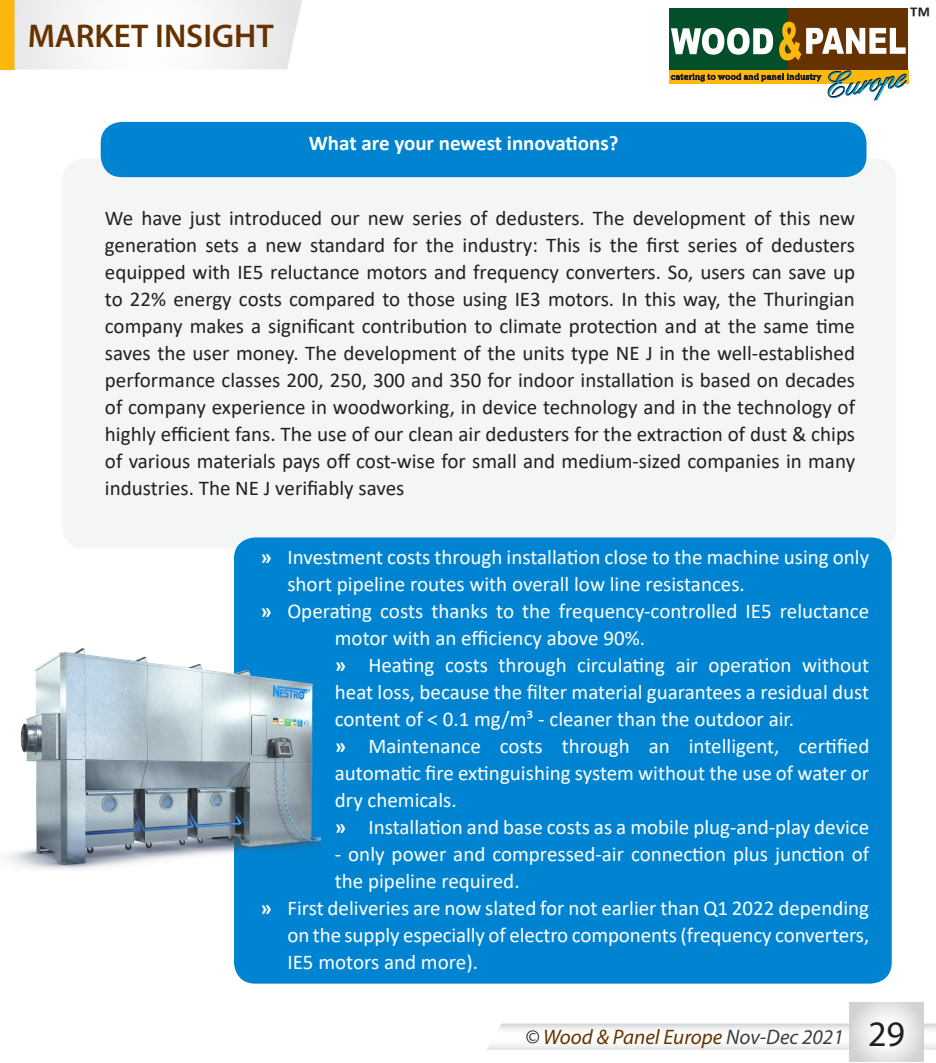
<style>
.page{position:relative;width:936px;height:1063px;background:#fff}
.page>*{position:absolute;margin:0;border:0;box-sizing:border-box;transform-origin:0 0}
.t1{font:600 33px "Myriad Pro";color:#630}
.t2{font:31.05px "Calibri";color:#211f21}
.Paragraph_Style_3{font:21px/27px "Calibri";color:#231f20;text-align:justify}
.Paragraph_Style_3-2{font:21px/27px "Calibri";color:#fff}
.t3{font:italic 21px "Myriad Pro";color:#630}
.Paragraph_Style_3-3{font:700 21px "Calibri";color:#fff}
.s1{font-weight:700}
.s2{color:#231f20}
.s3{color:#3e3e3f}
.s4{font-style:normal;font-size:36px;color:#231f20}
</style>
<div class="page">
<svg style="left:487px;top:1024px;width:448px;height:26px"></svg>
<svg style="left:849px;top:1003px;width:74px;height:58px"></svg>
<div style="left:0;top:0;width:15px;height:70px;background:#fcb80f"></div>
<svg style="left:14px;top:0;width:288px;height:69px"></svg>
<div style="left:669px;top:8px;width:120px;height:64px;background:#034f29"></div>
<div style="left:788px;top:8px;width:120px;height:64px;background:#630"></div>
<svg style="left:671px;top:28px;width:102px;height:27px"></svg>
<svg style="left:779px;top:22px;width:126px;height:38px"></svg>
<div style="left:669px;top:71px;width:239px;height:13px;background:#fcb80f"></div>
<svg style="left:671px;top:73px;width:150px;height:8px"></svg>
<svg style="left:828px;top:70px;width:78px;height:31px"></svg>
<div style="left:62px;top:159px;width:834px;height:390px;background:#f4f5f5;border-radius:21px"></div>
<div style="left:101px;top:122px;width:765px;height:55px;background:#0084d1;border-radius:21px"></div>
<div style="left:234px;top:537px;width:657px;height:447px;background:#0084d1;border-radius:21px"></div>
<img style="left:6px;top:648px;width:314px;height:222px">
<h1 class="t1" style="left:28px;top:15px;width:247px">MARKET INSIGHT</h1>
<p class="Paragraph_Style_3-3" style="left:309px;top:129px;width:311px">What are your newest innovations?</p>
<p class="Paragraph_Style_3" style="left:105px;top:204px;width:751px">We have just introduced our new series of dedusters. The development of this new generation sets a new standard for the industry: This is the first series of dedusters equipped with IE5 reluctance motors and frequency converters. So, users can save up to 22% energy costs compared to those using IE3 motors. In this way, the Thuringian company makes a significant contribution to climate protection and at the same time saves the user money. The development of the units type NE J in the well-established performance classes 200, 250, 300 and 350 for indoor installation is based on decades of company experience in woodworking, in device technology and in the technology of highly efficient fans. The use of our clean air dedusters for the extraction of dust &amp; chips of various materials pays off cost-wise for small and medium-sized companies in many industries. The NE J verifiably saves</p>
<p class="Paragraph_Style_3-2" style="left:287px;top:543px;width:583px;text-indent:-27px"><span class="s1">»</span> Investment costs through installation close to the machine using only short pipeline routes with overall low line resistances.</p>
<p class="Paragraph_Style_3-2" style="left:335px;top:597px;width:536px;text-indent:-74px"><span class="s1">»</span> Operating costs thanks to the frequency-controlled IE5 reluctance motor with an efficiency above 90%.</p>
<p class="Paragraph_Style_3-2" style="left:335px;top:651px;width:536px;text-align:justify"><span class="s1">»</span> Heating costs through circulating air operation without heat loss, because the filter material guarantees a residual dust content of &lt; 0.1 mg/m³ - cleaner than the outdoor air.</p>
<p class="Paragraph_Style_3-2" style="left:335px;top:732px;width:536px;text-align:justify"><span class="s1">»</span> Maintenance costs through an intelligent, certified automatic fire extinguishing system without the use of water or dry chemicals.</p>
<p class="Paragraph_Style_3-2" style="left:335px;top:813px;width:536px"><span class="s1">»</span> Installation and base costs as a mobile plug-and-play device</p>
<p class="Paragraph_Style_3-2" style="left:335px;top:840px;width:536px">- only power and compressed-air connection plus junction of the pipeline required.</p>
<p class="Paragraph_Style_3-2" style="left:287px;top:894px;width:583px;text-align:justify;text-indent:-27px"><span class="s1">»</span> First deliveries are now slated for not earlier than Q1 2022 depending on the supply especially of electro components (frequency converters, IE5 motors and more).</p>
<h2 class="t2" style="left:909px;top:-5px;width:23px">™</h2>
<p class="t3" style="left:525px;top:1024px;width:381px"><span class="s2">©</span> Wood &amp; Panel Europe <span class="s3">Nov-Dec 2021</span> <span class="s4">29</span></p>
</div>
